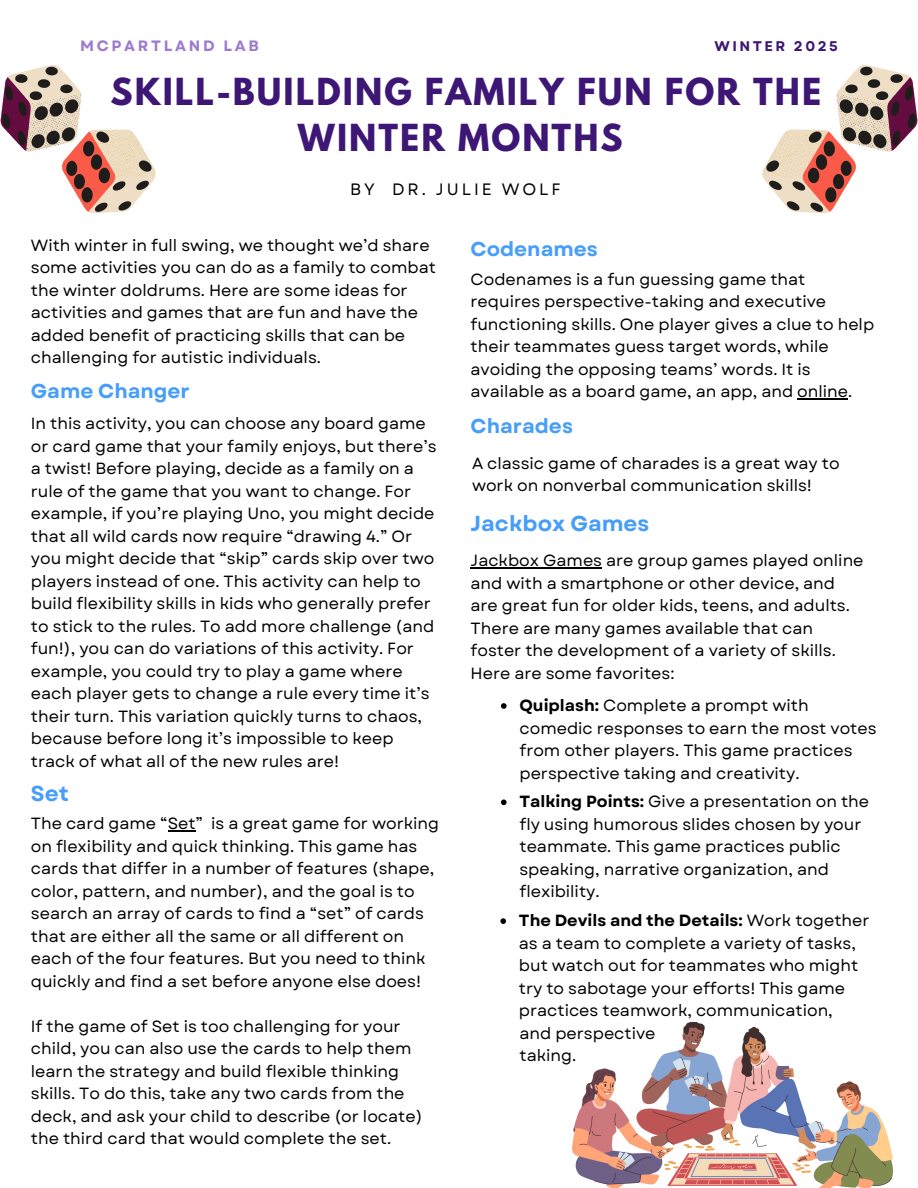
<style>
.page{position:relative;width:918px;height:1188px;background:#fff}
.page>*{position:absolute;margin:0;border:0;box-sizing:border-box;transform-origin:0 0}
.t1{font:700 33px/46.2px "League Spartan";letter-spacing:.06em;color:#3e1776;text-align:center}
.t2{font:700 21.6px "Garet";color:#479ef9}
.t3{font:700 20.1px "Garet";color:#479ef9}
.t4{font:16.5px "Garet";letter-spacing:.18em;color:#000}
.t5{font:16.2px/22.5px "Garet";color:#000}
.t6{font:700 15px "Garet";letter-spacing:.18em;color:#9d7acf}
.t7{font:700 13.95px "Garet";letter-spacing:.18em;color:#3e1776}
.s1{font-weight:700}
</style>
<div class="page">
<svg style="left:762px;top:65px;width:155px;height:148px"></svg>
<svg style="left:1px;top:65px;width:154px;height:148px"></svg>
<img style="left:572px;top:1023px;width:321px;height:165px">
<svg style="left:168px;top:830px;width:28px;height:1px"></svg>
<hr style="left:797px;top:398px;width:51px;height:2px;background:#000">
<hr style="left:471px;top:567px;width:131px;height:2px;background:#000">
<svg style="left:501px;top:703px;width:6px;height:6px"></svg>
<svg style="left:501px;top:800px;width:6px;height:5px"></svg>
<svg style="left:500px;top:918px;width:6px;height:6px"></svg>
<p class="t6" style="left:80px;top:35px;width:180px">MCPARTLAND LAB</p>
<p class="t7" style="left:715px;top:36px;width:125px">WINTER 2025</p>
<h3 class="t1" style="left:111px;top:73px;width:712px">SKILL-BUILDING FAMILY FUN FOR THE<br>WINTER MONTHS</h3>
<h1 class="t4" style="left:350px;top:177px;width:212px">BY DR. JULIE WOLF</h1>
<p class="t5" style="left:31px;top:234px;width:407px">With winter in full swing, we thought we’d share some activities you can do as a family to combat the winter doldrums. Here are some ideas for activities and games that are fun and have the added benefit of practicing skills that can be challenging for autistic individuals.</p>
<h4 class="t3" style="left:31px;top:376px;width:161px">Game Changer</h4>
<h5 class="t5" style="left:31px;top:412px;width:407px">In this activity, you can choose any board game or card game that your family enjoys, but there’s a twist! Before playing, decide as a family on a rule of the game that you want to change. For example, if you’re playing Uno, you might decide that all wild cards now require “drawing 4.” Or you might decide that “skip” cards skip over two players instead of one. This activity can help to build flexibility skills in kids who generally prefer to stick to the rules. To add more challenge (and fun!), you can do variations of this activity. For example, you could try to play a game where each player gets to change a rule every time it’s their turn. This variation quickly turns to chaos, because before long it’s impossible to keep track of what all of the new rules are!</h5>
<h2 class="t2" style="left:31px;top:778px;width:39px">Set</h2>
<h5 class="t5" style="left:31px;top:812px;width:410px">The card game “Set” is a great game for working on flexibility and quick thinking. This game has cards that differ in a number of features (shape, color, pattern, and number), and the goal is to search an array of cards to find a “set” of cards that are either all the same or all different on each of the four features. But you need to think quickly and find a set before anyone else does!</h5>
<h2 class="t5" style="left:31px;top:1015px;width:393px">If the game of Set is too challenging for your child, you can also use the cards to help them learn the strategy and build flexible thinking skills. To do this, take any two cards from the deck, and ask your child to describe (or locate) the third card that would complete the set.</h2>
<h5 class="t3" style="left:471px;top:234px;width:129px">Codenames</h5>
<h5 class="t5" style="left:471px;top:268px;width:405px">Codenames is a fun guessing game that requires perspective-taking and executive functioning skills. One player gives a clue to help their teammates guess target words, while avoiding the opposing teams’ words. It is available as a board game, an app, and online.</h5>
<h2 class="t3" style="left:471px;top:412px;width:104px">Charades</h2>
<h5 class="t5" style="left:472px;top:452px;width:369px">A classic game of charades is a great way to work on nonverbal communication skills!</h5>
<h2 class="t2" style="left:471px;top:508px;width:180px">Jackbox Games</h2>
<h5 class="t5" style="left:471px;top:549px;width:395px">Jackbox Games are group games played online and with a smartphone or other device, and are great fun for older kids, teens, and adults.<br>There are many games available that can foster the development of a variety of skills.<br>Here are some favorites:</h5>
<h2 class="t5" style="left:519px;top:694px;width:359px"><span class="s1">Quiplash:</span> Complete a prompt with comedic responses to earn the most votes from other players. This game practices perspective taking and creativity.</h2>
<h5 class="t5" style="left:519px;top:791px;width:351px"><span class="s1">Talking Points:</span> Give a presentation on the fly using humorous slides chosen by your teammate. This game practices public speaking, narrative organization, and flexibility.</h5>
<p class="t5" style="left:519px;top:909px;width:352px"><span class="s1">The Devils and the Details:</span> Work together as a team to complete a variety of tasks, but watch out for teammates who might try to sabotage your efforts! This game practices teamwork, communication,</p>
<p class="t5" style="left:520px;top:1022px;width:138px">and perspective taking.</p>
</div>
